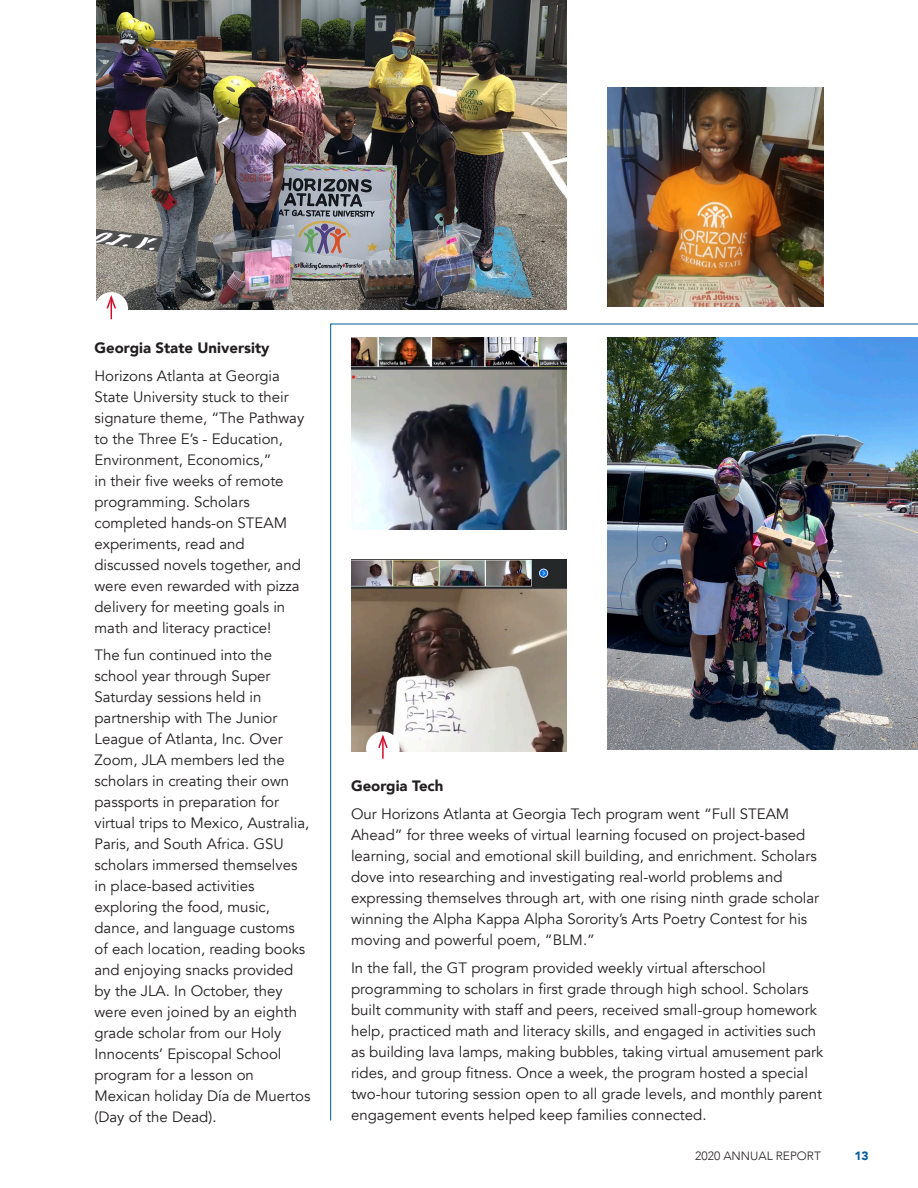
<style>
.page{position:relative;width:918px;height:1188px;background:#fff}
.page>*{position:absolute;margin:0;border:0;box-sizing:border-box;transform-origin:0 0}
.t1{font:15px/21px "Avenir";color:#231f20}
.t2{font:900 15px "Avenir";color:#231f20}
.t3{font:300 12px "Avenir";color:#231f20}
.t4{font:900 12px "Avenir";color:#015a9d}
</style>
<div class="page">
<img style="left:96px;top:0;width:471px;height:309px">
<img style="left:608px;top:88px;width:216px;height:219px">
<div style="left:94px;top:292px;width:34px;height:34px;background:#fff;border-radius:50%"></div>
<svg style="left:105px;top:293px;width:11px;height:26px"></svg>
<img style="left:330px;top:323px;width:588px;height:798px">
<p class="t2" style="left:94px;top:335px;width:177px">Georgia State University</p>
<p class="t1" style="left:94px;top:365px;width:211px">Horizons Atlanta at Georgia<br>State University stuck to their signature theme, “The Pathway to the Three E’s - Education,<br>Environment, Economics,”<br>in their five weeks of remote programming. Scholars completed hands-on STEAM experiments, read and discussed novels together, and were even rewarded with pizza delivery for meeting goals in math and literacy practice!</p>
<p class="t1" style="left:94px;top:645px;width:218px">The fun continued into the school year through Super<br>Saturday sessions held in partnership with The Junior<br>League of Atlanta, Inc. Over<br>Zoom, JLA members led the scholars in creating their own passports in preparation for virtual trips to Mexico, Australia,<br>Paris, and South Africa. GSU scholars immersed themselves in place-based activities exploring the food, music, dance, and language customs of each location, reading books and enjoying snacks provided by the JLA. In October, they were even joined by an eighth grade scholar from our Holy<br>Innocents’ Episcopal School program for a lesson on<br>Mexican holiday Día de Muertos (Day of the Dead).</p>
<p class="t2" style="left:351px;top:773px;width:94px">Georgia Tech</p>
<p class="t1" style="left:351px;top:804px;width:470px">Our Horizons Atlanta at Georgia Tech program went “Full STEAM Ahead” for three weeks of virtual learning focused on project-based learning, social and emotional skill building, and enrichment. Scholars dove into researching and investigating real-world problems and expressing themselves through art, with one rising ninth grade scholar winning the Alpha Kappa Alpha Sorority’s Arts Poetry Contest for his moving and powerful poem, “BLM.”</p>
<p class="t1" style="left:351px;top:957px;width:474px">In the fall, the GT program provided weekly virtual afterschool programming to scholars in first grade through high school. Scholars built community with staff and peers, received small-group homework help, practiced math and literacy skills, and engaged in activities such as building lava lamps, making bubbles, taking virtual amusement park rides, and group fitness. Once a week, the program hosted a special two-hour tutoring session open to all grade levels, and monthly parent engagement events helped keep families connected.</p>
<p class="t3" style="left:695px;top:1148px;width:127px">2020 ANNUAL REPORT</p>
<p class="t4" style="left:855px;top:1145px;width:16px">13</p>
</div>
